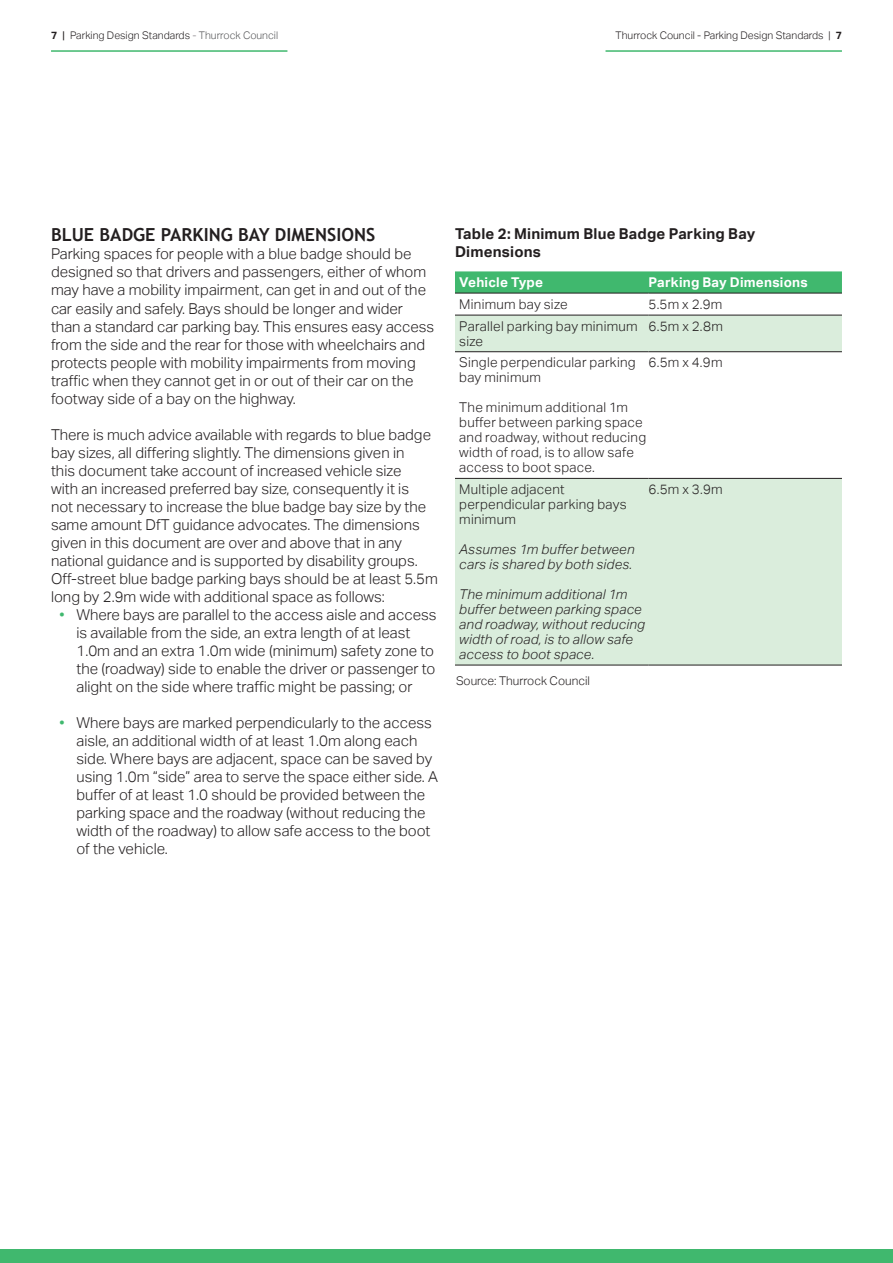
<style>
.page{position:relative;width:893px;height:1263px;background:#fff}
.page>*{position:absolute;margin:0;border:0;box-sizing:border-box;transform-origin:0 0}
.Sub_head_use{font:700 18px "Trebuchet MS";color:#231f20}
.Body_copy{font:300 15px/18px "Aktiv Grotesk";color:#231f20}
._02_Subhead_2{font:700 15px/18px "Aktiv Grotesk";letter-spacing:.015em;color:#231f20}
._06_Table_text{font:300 13.5px/15px "Aktiv Grotesk";letter-spacing:.02em;color:#231f20}
._06_Table_text-2{font:italic 300 13.5px/15px "Aktiv Grotesk";letter-spacing:.015em;color:#231f20}
._06_Table_bold{font:700 13.5px "Aktiv Grotesk";letter-spacing:.015em;color:#fff}
.Source{font:300 12px "Aktiv Grotesk";color:#231f20}
.Document_header{font:300 10.5px "Aktiv Grotesk";color:#231f20}
.s1{font-weight:700}
.s2{font-weight:400}
.s3{color:#817d82}
.s4{color:#57585a}
.s5{color:#40b86e}
</style>
<div class="page">
<div style="left:0;top:1250px;width:893px;height:13px;background:#40b86e"></div>
<hr style="left:51px;top:50px;width:236px;height:2px;background:#40b86e">
<hr style="left:605px;top:50px;width:237px;height:2px;background:#40b86e">
<svg style="left:455px;top:271px;width:387px;height:22px;background:#43b66f"></svg>
<svg style="left:455px;top:316px;width:387px;height:349px;fill:#daeddc"></svg>
<hr style="left:455px;top:315px;width:193px;height:1px;background:#231f20">
<hr style="left:648px;top:315px;width:194px;height:1px;background:#231f20">
<hr style="left:455px;top:351px;width:193px;height:1px;background:#231f20">
<hr style="left:648px;top:351px;width:194px;height:1px;background:#231f20">
<hr style="left:455px;top:478px;width:193px;height:1px;background:#231f20">
<hr style="left:648px;top:478px;width:194px;height:1px;background:#231f20">
<hr style="left:455px;top:665px;width:193px;height:1px;background:#231f20">
<hr style="left:648px;top:665px;width:194px;height:1px;background:#231f20">
<hr style="left:455px;top:293px;width:193px;height:1px;background:#231f20">
<hr style="left:648px;top:293px;width:194px;height:1px;background:#231f20">
<p class="Document_header" style="left:51px;top:29px;width:229px"><span class="s1">7</span> <span class="s2">|</span> Parking Design Standards <span class="s3">-</span> <span class="s4">Thurrock Council</span></p>
<p class="Document_header" style="left:616px;top:29px;width:228px">Thurrock Council - Parking Design Standards | <span class="s1">7</span></p>
<p class="Sub_head_use" style="left:51px;top:224px;width:326px">BLUE BADGE PARKING BAY DIMENSIONS</p>
<p class="Body_copy" style="left:51px;top:245px;width:385px">Parking spaces for people with a blue badge should be designed so that drivers and passengers, either of whom may have a mobility impairment, can get in and out of the car easily and safely. Bays should be longer and wider than a standard car parking bay. This ensures easy access from the side and the rear for those with wheelchairs and protects people with mobility impairments from moving traffic when they cannot get in or out of their car on the footway side of a bay on the highway.</p>
<p class="Body_copy" style="left:51px;top:425px;width:382px">There is much advice available with regards to blue badge bay sizes, all differing slightly. The dimensions given in this document take account of increased vehicle size with an increased preferred bay size, consequently it is not necessary to increase the blue badge bay size by the same amount DfT guidance advocates. The dimensions given in this document are over and above that in any national guidance and is supported by disability groups.</p>
<p class="Body_copy" style="left:51px;top:569px;width:388px">Off-street blue badge parking bays should be at least 5.5m long by 2.9m wide with additional space as follows:</p>
<p class="Body_copy" style="left:77px;top:605px;width:362px;text-indent:-17px"><span class="s5">•</span> Where bays are parallel to the access aisle and access is available from the side, an extra length of at least 1.0m and an extra 1.0m wide (minimum) safety zone to the (roadway) side to enable the driver or passenger to alight on the side where traffic might be passing; or</p>
<p class="Body_copy" style="left:77px;top:713px;width:363px;text-indent:-17px"><span class="s5">•</span> Where bays are marked perpendicularly to the access aisle, an additional width of at least 1.0m along each side. Where bays are adjacent, space can be saved by using 1.0m “side” area to serve the space either side. A buffer of at least 1.0 should be provided between the parking space and the roadway (without reducing the width of the roadway) to allow safe access to the boot of the vehicle.</p>
<p class="_02_Subhead_2" style="left:455px;top:225px;width:302px">Table 2: Minimum Blue Badge Parking Bay<br>Dimensions</p>
<p class="_06_Table_bold" style="left:459px;top:274px;width:85px">Vehicle Type</p>
<p class="_06_Table_bold" style="left:648px;top:274px;width:161px">Parking Bay Dimensions</p>
<p class="_06_Table_text" style="left:459px;top:297px;width:110px">Minimum bay size</p>
<p class="_06_Table_text" style="left:648px;top:297px;width:76px">5.5m x 2.9m</p>
<p class="_06_Table_text" style="left:459px;top:319px;width:180px">Parallel parking bay minimum size</p>
<p class="_06_Table_text" style="left:648px;top:319px;width:76px">6.5m x 2.8m</p>
<p class="_06_Table_text" style="left:459px;top:355px;width:178px">Single perpendicular parking bay minimum</p>
<p class="_06_Table_text" style="left:459px;top:400px;width:188px">The minimum additional 1m buffer between parking space and roadway, without reducing width of road, is to allow safe access to boot space.</p>
<p class="_06_Table_text" style="left:648px;top:355px;width:76px">6.5m x 4.9m</p>
<p class="_06_Table_text" style="left:459px;top:482px;width:169px">Multiple adjacent perpendicular parking bays minimum</p>
<p class="_06_Table_text-2" style="left:459px;top:542px;width:177px">Assumes 1m buffer between cars is shared by both sides.</p>
<p class="_06_Table_text-2" style="left:459px;top:587px;width:187px">The minimum additional 1m buffer between parking space and roadway, without reducing width of road, is to allow safe access to boot space.</p>
<p class="_06_Table_text" style="left:648px;top:482px;width:76px">6.5m x 3.9m</p>
<p class="Source" style="left:456px;top:673px;width:135px">Source: Thurrock Council</p>
</div>
